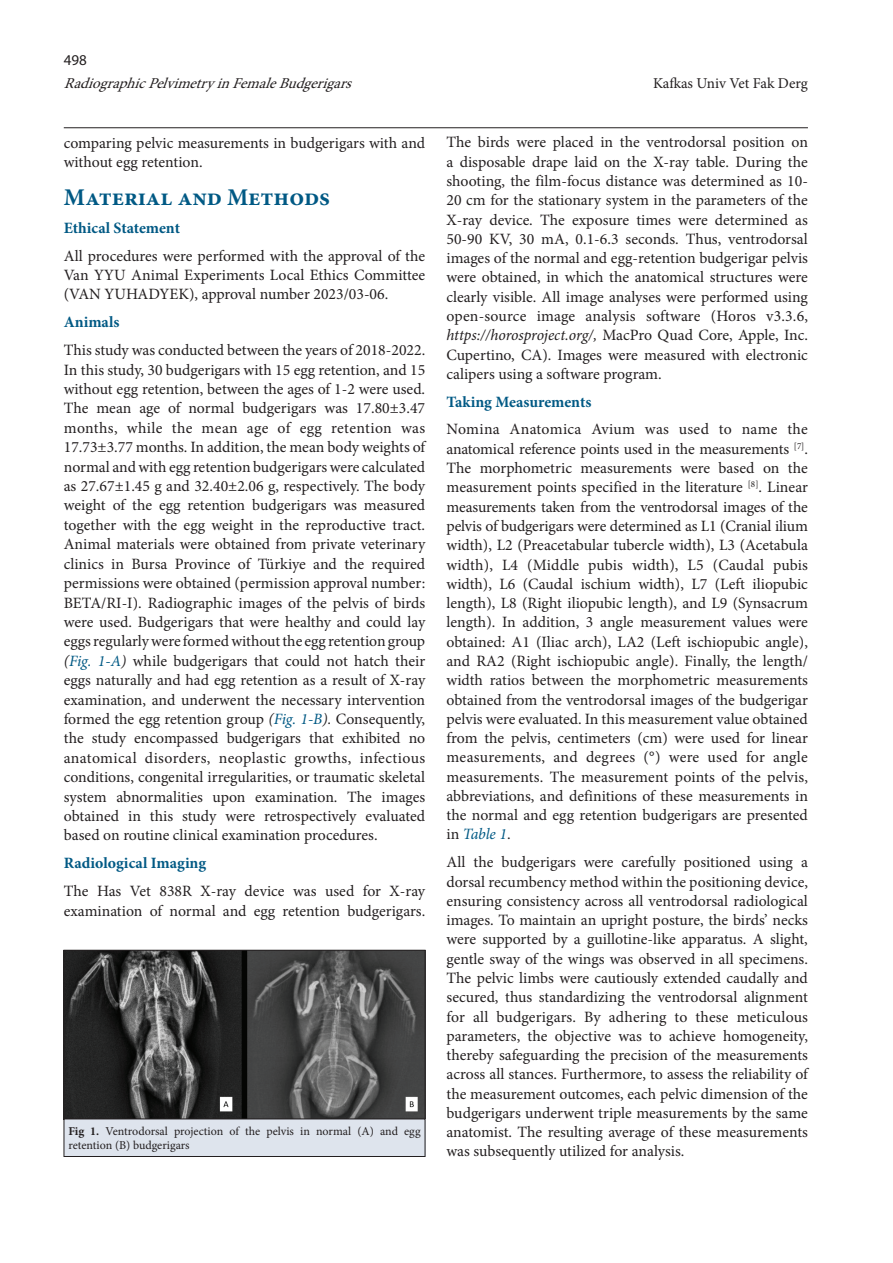
<style>
.page{position:relative;width:893px;height:1263px;background:#fff}
.page>*{position:absolute;margin:0;border:0;box-sizing:border-box;transform-origin:0 0}
.t1{font:700 24px "Minion Pro";color:#005984}
.t2{font:15.75px/19.4px "Minion Pro";color:#231f20;text-align:justify}
.t3{font:700 15.75px "Minion Pro";color:#005984}
.t4{font:italic 15px "Minion Pro";color:#231f20}
.t5{font:15px "Minion Pro";letter-spacing:-.005em;color:#231f20}
.t6{font:15px "Myriad Pro";color:#231f20}
.t7{font:12px/14.4px "Minion Pro";color:#231f20}
.s1{font-style:italic}
.s2{font-style:italic;color:#005984}
.s3{font-weight:700}
</style>
<div class="page">
<hr style="left:64px;top:127px;width:744px;height:1px;background:#231f20">
<img style="left:66px;top:952px;width:357px;height:165px">
<div style="left:64px;top:950px;width:361px;height:169px;border:1px solid #231f20"></div>
<div style="left:64px;top:1119px;width:361px;height:37px;background:#dee4ed"></div>
<div style="left:64px;top:1119px;width:361px;height:38px;border:1px solid #231f20"></div>
<p class="t6" style="left:64px;top:51px;width:25px">498</p>
<p class="t4" style="left:64px;top:74px;width:296px">RadiographicPelvimetryinFemaleBudgerigars</p>
<p class="t5" style="left:653px;top:74px;width:156px">Kafkas Univ Vet Fak Derg</p>
<p class="t2" style="left:64px;top:133px;width:363px">comparing pelvic measurements in budgerigars with and without egg retention.</p>
<h1 class="t1" style="left:64px;top:180px;width:268px">Material and Methods</h1>
<p class="t3" style="left:64px;top:217px;width:118px">Ethical Statement</p>
<p class="t2" style="left:64px;top:246px;width:363px">All procedures were performed with the approval of the Van YYU Animal Experiments Local Ethics Committee (VAN YUHADYEK), approval number 2023/03-06.</p>
<p class="t3" style="left:64px;top:311px;width:57px">Animals</p>
<p class="t2" style="left:64px;top:341px;width:363px">This study was conducted between the years of 2018-2022.<br>In this study, 30 budgerigars with 15 egg retention, and 15 without egg retention, between the ages of 1-2 were used.<br>The mean age of normal budgerigars was 17.80±3.47 months, while the mean age of egg retention was 17.73±3.77 months. In addition, the mean body weights of normal and with egg retention budgerigars were calculated as 27.67±1.45 g and 32.40±2.06 g, respectively. The body weight of the egg retention budgerigars was measured together with the egg weight in the reproductive tract.<br>Animal materials were obtained from private veterinary clinics in Bursa Province of Türkiye and the required permissions were obtained (permission approval number:<br>BETA/RI-I). Radiographic images of the pelvis of birds were used. Budgerigars that were healthy and could lay eggs regularly were formed without the egg retention group <span class="s1">(</span><span class="s2">Fig. 1-A</span><span class="s1">)</span> while budgerigars that could not hatch their eggs naturally and had egg retention as a result of X-ray examination, and underwent the necessary intervention formed the egg retention group <span class="s1">(</span><span class="s2">Fig. 1-B</span><span class="s1">).</span> Consequently, the study encompassed budgerigars that exhibited no anatomical disorders, neoplastic growths, infectious conditions, congenital irregularities, or traumatic skeletal system abnormalities upon examination. The images obtained in this study were retrospectively evaluated based on routine clinical examination procedures.</p>
<p class="t3" style="left:64px;top:852px;width:144px">Radiological Imaging</p>
<p class="t2" style="left:64px;top:881px;width:363px">The Has Vet 838R X-ray device was used for X-ray examination of normal and egg retention budgerigars.</p>
<p class="t7" style="left:68px;top:1124px;width:354px"><span class="s3">Fig 1.</span> Ventrodorsal projection of the pelvis in normal (A) and egg retention (B) budgerigars</p>
<p class="t2" style="left:446px;top:133px;width:363px">The birds were placed in the ventrodorsal position on a disposable drape laid on the X-ray table. During the shooting, the film-focus distance was determined as 10- 20 cm for the stationary system in the parameters of the X-ray device. The exposure times were determined as 50-90 KV, 30 mA, 0.1-6.3 seconds. Thus, ventrodorsal images of the normal and egg-retention budgerigar pelvis were obtained, in which the anatomical structures were clearly visible. All image analyses were performed using open-source image analysis software (Horos v3.3.6, <span class="s1">https://horosproject.org/,</span> MacPro Quad Core, Apple, Inc.<br>Cupertino, CA). Images were measured with electronic calipers using a software program.</p>
<p class="t3" style="left:446px;top:390px;width:146px">Taking Measurements</p>
<p class="t2" style="left:446px;top:420px;width:363px">Nomina Anatomica Avium was used to name the anatomical reference points used in the measurements <sup>[7]</sup>.<br>The morphometric measurements were based on the measurement points specified in the literature <sup>[8]</sup>. Linear measurements taken from the ventrodorsal images of the pelvis of budgerigars were determined as L1 (Cranial ilium width), L2 (Preacetabular tubercle width), L3 (Acetabula width), L4 (Middle pubis width), L5 (Caudal pubis width), L6 (Caudal ischium width), L7 (Left iliopubic length), L8 (Right iliopubic length), and L9 (Synsacrum length). In addition, 3 angle measurement values were obtained: A1 (Iliac arch), LA2 (Left ischiopubic angle), and RA2 (Right ischiopubic angle). Finally, the length/ width ratios between the morphometric measurements obtained from the ventrodorsal images of the budgerigar pelvis were evaluated. In this measurement value obtained from the pelvis, centimeters (cm) were used for linear measurements, and degrees (°) were used for angle measurements. The measurement points of the pelvis, abbreviations, and definitions of these measurements in the normal and egg retention budgerigars are presented in <span class="s2">Table 1</span>.</p>
<p class="t2" style="left:446px;top:853px;width:363px">All the budgerigars were carefully positioned using a dorsal recumbency method within the positioning device, ensuring consistency across all ventrodorsal radiological images. To maintain an upright posture, the birds’ necks were supported by a guillotine-like apparatus. A slight, gentle sway of the wings was observed in all specimens.<br>The pelvic limbs were cautiously extended caudally and secured, thus standardizing the ventrodorsal alignment for all budgerigars. By adhering to these meticulous parameters, the objective was to achieve homogeneity, thereby safeguarding the precision of the measurements across all stances. Furthermore, to assess the reliability of the measurement outcomes, each pelvic dimension of the budgerigars underwent triple measurements by the same anatomist. The resulting average of these measurements was subsequently utilized for analysis.</p>
</div>
